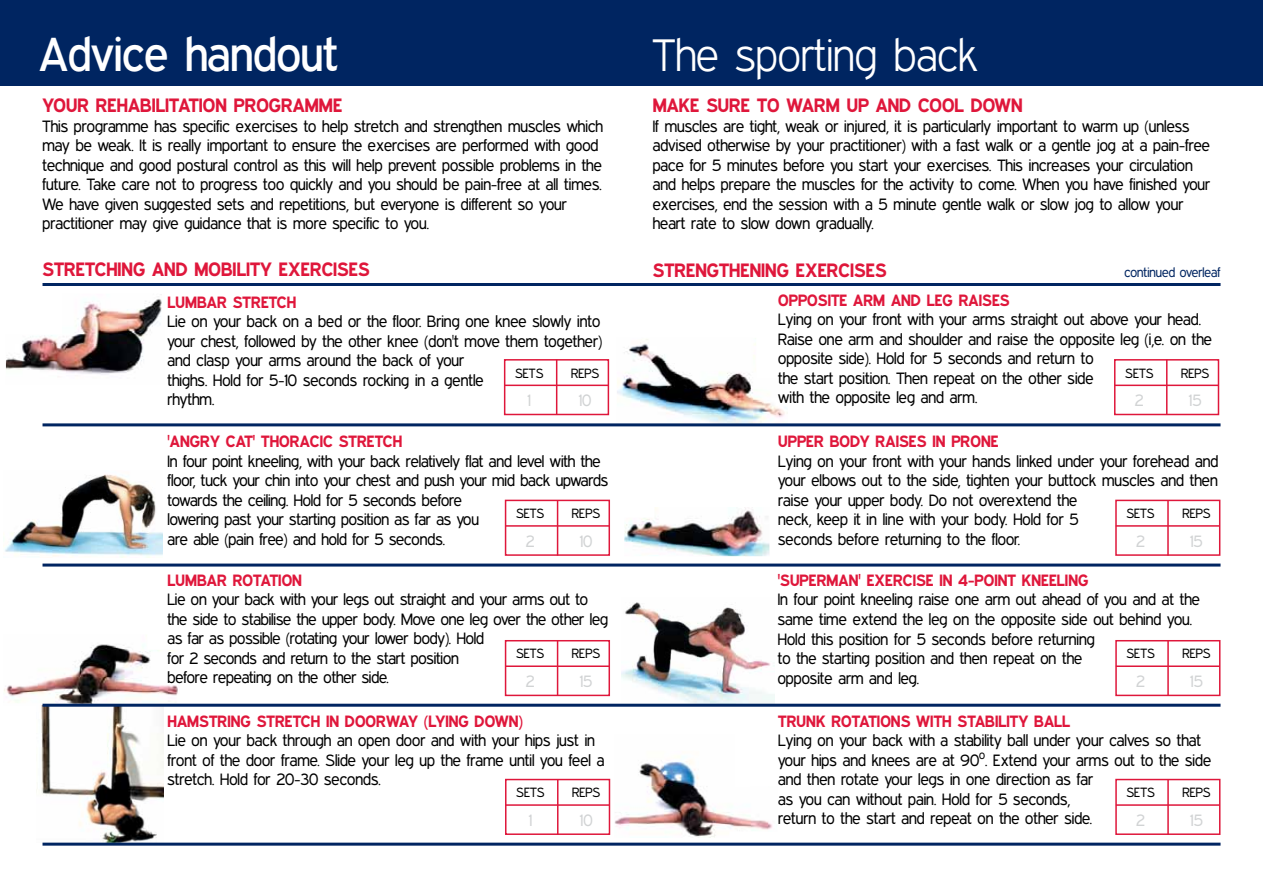
<style>
.page{position:relative;width:1263px;height:893px;background:#fff}
.page>*{position:absolute;margin:0;border:0;box-sizing:border-box;transform-origin:0 0}
.t1{font:48px "Expressway Rg";color:#fff}
.t2{font:45.75px "Expressway Lt";letter-spacing:.01em;color:#fff}
.t3{font:700 19.5px "Expressway Rg";color:#df173b}
.t4{font:16.5px/19.5px "Expressway Bk";color:#000}
.t5{font:700 16.5px "Expressway Rg";color:#df173b}
.t6{font:16.5px "Expressway Bk";color:#d1d3d4}
.t7{font:13.5px "Expressway Bk";color:#000}
.t8{font:13.5px "Expressway Bk";color:#002561}
</style>
<div class="page">
<img style="left:614px;top:756px;width:159px;height:82px">
<img style="left:621px;top:602px;width:153px;height:102px">
<img style="left:4px;top:644px;width:176px;height:61px">
<img style="left:617px;top:339px;width:170px;height:84px">
<img style="left:41px;top:705px;width:122px;height:138px">
<div style="left:0;top:0;width:1263px;height:85px;background:#002561"></div>
<div style="left:504px;top:359px;width:105px;height:56px;border:2px solid #df173b"></div>
<hr style="left:504px;top:385px;width:104px;height:1px;background:#df173b">
<hr style="left:556px;top:360px;width:1px;height:55px;background:#df173b">
<div style="left:1114px;top:359px;width:105px;height:56px;border:2px solid #df173b"></div>
<hr style="left:1114px;top:385px;width:104px;height:1px;background:#df173b">
<hr style="left:1166px;top:360px;width:1px;height:55px;background:#df173b">
<div style="left:505px;top:500px;width:105px;height:56px;border:2px solid #df173b"></div>
<hr style="left:505px;top:525px;width:104px;height:2px;background:#df173b">
<hr style="left:557px;top:500px;width:1px;height:56px;background:#df173b">
<hr style="left:43px;top:283px;width:1177px;height:3px;background:#002561">
<hr style="left:43px;top:423px;width:1177px;height:3px;background:#002561">
<hr style="left:43px;top:564px;width:1177px;height:3px;background:#002561">
<hr style="left:43px;top:704px;width:1177px;height:3px;background:#002561">
<hr style="left:43px;top:843px;width:1177px;height:3px;background:#002561">
<div style="left:505px;top:779px;width:105px;height:56px;border:2px solid #df173b"></div>
<hr style="left:506px;top:804px;width:104px;height:2px;background:#df173b">
<hr style="left:557px;top:779px;width:1px;height:56px;background:#df173b">
<div style="left:505px;top:640px;width:105px;height:56px;border:2px solid #df173b"></div>
<hr style="left:505px;top:665px;width:104px;height:2px;background:#df173b">
<hr style="left:557px;top:640px;width:1px;height:56px;background:#df173b">
<div style="left:1115px;top:640px;width:105px;height:56px;border:2px solid #df173b"></div>
<hr style="left:1116px;top:665px;width:104px;height:2px;background:#df173b">
<hr style="left:1167px;top:640px;width:2px;height:56px;background:#df173b">
<div style="left:1115px;top:500px;width:105px;height:56px;border:2px solid #df173b"></div>
<hr style="left:1116px;top:525px;width:104px;height:2px;background:#df173b">
<hr style="left:1167px;top:500px;width:2px;height:56px;background:#df173b">
<div style="left:1115px;top:779px;width:105px;height:56px;border:2px solid #df173b"></div>
<hr style="left:1116px;top:804px;width:104px;height:2px;background:#df173b">
<hr style="left:1167px;top:779px;width:2px;height:56px;background:#df173b">
<img style="left:6px;top:294px;width:156px;height:81px">
<img style="left:5px;top:474px;width:157px;height:83px">
<img style="left:624px;top:507px;width:145px;height:49px">
<h1 class="t1" style="left:40px;top:27px;width:300px">Advice handout</h1>
<h2 class="t2" style="left:653px;top:29px;width:327px">The sporting back</h2>
<p class="t3" style="left:43px;top:94px;width:13px">YOUR</p>
<p class="t3" style="left:96px;top:94px;width:11px">REHABILITATION</p>
<p class="t3" style="left:234px;top:94px;width:13px">PROGRAMME</p>
<p class="t4" style="left:43px;top:116px;width:562px">This programme has specific exercises to help stretch and strengthen muscles which may be weak. It is really important to ensure the exercises are performed with good technique and good postural control as this will help prevent possible problems in the future. Take care not to progress too quickly and you should be pain-free at all times.<br>We have given suggested sets and repetitions, but everyone is different so your practitioner may give guidance that is more specific to you.</p>
<p class="t3" style="left:653px;top:94px;width:13px">MAKE</p>
<p class="t3" style="left:706px;top:94px;width:12px">SURE</p>
<p class="t3" style="left:757px;top:94px;width:44px">TO WARM</p>
<p class="t3" style="left:847px;top:94px;width:42px">UP AND</p>
<p class="t3" style="left:918px;top:94px;width:24px">COOL</p>
<p class="t3" style="left:971px;top:94px;width:14px">DOWN</p>
<p class="t4" style="left:653px;top:116px;width:559px">If muscles are tight, weak or injured, it is particularly important to warm up (unless advised otherwise by your practitioner) with a fast walk or a gentle jog at a pain-free pace for 5 minutes before you start your exercises. This increases your circulation and helps prepare the muscles for the activity to come. When you have finished your exercises, end the session with a 5 minute gentle walk or slow jog to allow your heart rate to slow down gradually.</p>
<p class="t3" style="left:653px;top:259px;width:235px">STRENGTHENING EXERCISES</p>
<p class="t3" style="left:43px;top:258px;width:329px">STRETCHING AND MOBILITY EXERCISES</p>
<p class="t8" style="left:1124px;top:265px;width:98px">continued overleaf</p>
<p class="t5" style="left:168px;top:293px;width:130px">LUMBAR STRETCH</p>
<p class="t4" style="left:168px;top:312px;width:436px">Lie on your back on a bed or the floor. Bring one knee slowly into your chest, followed by the other knee (don't move them together) and clasp your arms around the back of your<br>thighs. Hold for 5-10 seconds rocking in a gentle<br>rhythm.</p>
<p class="t7" style="left:515px;top:365px;width:20px">Sets</p>
<p class="t7" style="left:571px;top:365px;width:22px">Reps</p>
<p class="t6" style="left:528px;top:391px;width:5px">1</p>
<p class="t6" style="left:579px;top:391px;width:14px">10</p>
<p class="t5" style="left:168px;top:432px;width:105px">'ANGRY CAT' THORA</p>
<p class="t5" style="left:310px;top:432px;width:39px">CIC STRET</p>
<p class="t5" style="left:383px;top:432px;width:20px">CH</p>
<p class="t4" style="left:168px;top:451px;width:442px">In four point kneeling, with your back relatively flat and level with the floor, tuck your chin into your chest and push your mid back upwards towards the ceiling. Hold for 5 seconds before<br>lowering past your starting position as far as you<br>are able (pain free) and hold for 5 seconds.</p>
<p class="t7" style="left:516px;top:506px;width:20px">Sets</p>
<p class="t7" style="left:572px;top:506px;width:22px">Reps</p>
<p class="t6" style="left:526px;top:531px;width:10px">2</p>
<p class="t6" style="left:580px;top:531px;width:14px">10</p>
<p class="t5" style="left:168px;top:571px;width:11px">LUMBAR</p>
<p class="t5" style="left:233px;top:571px;width:10px">ROTATION</p>
<p class="t4" style="left:168px;top:590px;width:442px">Lie on your back with your legs out straight and your arms out to the side to stabilise the upper body. Move one leg over the other leg as far as possible (rotating your lower body). Hold<br>for 2 seconds and return to the start position<br>before repeating on the other side.</p>
<p class="t7" style="left:516px;top:646px;width:20px">Sets</p>
<p class="t7" style="left:572px;top:646px;width:22px">Reps</p>
<p class="t6" style="left:526px;top:672px;width:10px">2</p>
<p class="t6" style="left:580px;top:672px;width:14px">15</p>
<p class="t5" style="left:168px;top:712px;width:357px">HAMSTRING STRETCH IN DOORWAY (LYING DOWN)</p>
<p class="t4" style="left:168px;top:731px;width:438px">Lie on your back through an open door and with your hips just in front of the door frame. Slide your leg up the frame until you feel a stretch. Hold for 20-30 seconds.</p>
<p class="t7" style="left:516px;top:785px;width:20px">Sets</p>
<p class="t7" style="left:572px;top:785px;width:22px">Reps</p>
<p class="t6" style="left:529px;top:811px;width:5px">1</p>
<p class="t6" style="left:580px;top:811px;width:14px">10</p>
<p class="t5" style="left:778px;top:291px;width:233px">OPPOSITE ARM AND LEG RAISES</p>
<p class="t4" style="left:778px;top:309px;width:435px">Lying on your front with your arms straight out above your head.<br>Raise one arm and shoulder and raise the opposite leg (i,e. on the opposite side). Hold for 5 seconds and return to<br>the start position. Then repeat on the other side<br>with the opposite leg and arm.</p>
<p class="t7" style="left:1125px;top:365px;width:20px">Sets</p>
<p class="t7" style="left:1181px;top:365px;width:22px">Reps</p>
<p class="t6" style="left:1135px;top:391px;width:10px">2</p>
<p class="t6" style="left:1189px;top:391px;width:14px">15</p>
<p class="t5" style="left:778px;top:432px;width:222px">UPPER BODY RAISES IN PRONE</p>
<p class="t4" style="left:778px;top:451px;width:442px">Lying on your front with your hands linked under your forehead and your elbows out to the side, tighten your buttock muscles and then raise your upper body. Do not overextend the<br>neck, keep it in line with your body. Hold for 5<br>seconds before returning to the floor.</p>
<p class="t7" style="left:1126px;top:506px;width:20px">Sets</p>
<p class="t7" style="left:1182px;top:506px;width:22px">Reps</p>
<p class="t6" style="left:1136px;top:531px;width:10px">2</p>
<p class="t6" style="left:1190px;top:531px;width:14px">15</p>
<p class="t5" style="left:778px;top:571px;width:312px">'SUPERMAN' EXERCISE IN 4-POINT KNEELING</p>
<p class="t4" style="left:778px;top:590px;width:424px">In four point kneeling raise one arm out ahead of you and at the same time extend the leg on the opposite side out behind you.<br>Hold this position for 5 seconds before returning<br>to the starting position and then repeat on the<br>opposite arm and leg.</p>
<p class="t7" style="left:1126px;top:646px;width:20px">Sets</p>
<p class="t7" style="left:1182px;top:646px;width:22px">Reps</p>
<p class="t6" style="left:1136px;top:672px;width:10px">2</p>
<p class="t6" style="left:1190px;top:672px;width:14px">15</p>
<p class="t5" style="left:778px;top:712px;width:294px">TRUNK ROTATIONS WITH STABILITY BALL</p>
<p class="t4" style="left:778px;top:731px;width:434px">Lying on your back with a stability ball under your calves so that your hips and knees are at 90<sup>o</sup>. Extend your arms out to the side and then rotate your legs in one direction as far<br>as you can without pain. Hold for 5 seconds,<br>return to the start and repeat on the other side.</p>
<p class="t7" style="left:1126px;top:785px;width:20px">Sets</p>
<p class="t7" style="left:1182px;top:785px;width:22px">Reps</p>
<p class="t6" style="left:1136px;top:811px;width:10px">2</p>
<p class="t6" style="left:1190px;top:811px;width:14px">15</p>
</div>
